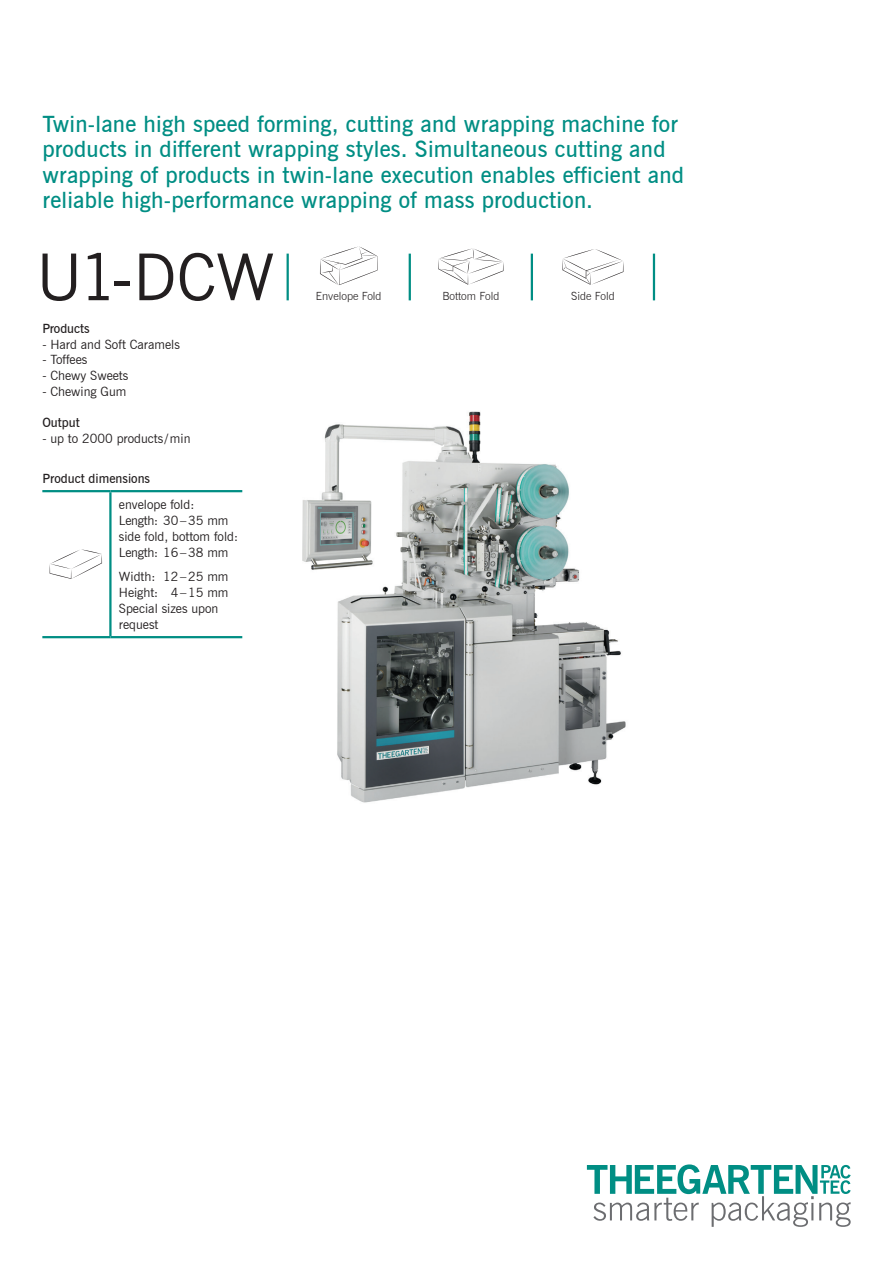
<style>
.page{position:relative;width:893px;height:1263px;background:#fff}
.page>*{position:absolute;margin:0;border:0;box-sizing:border-box;transform-origin:0 0}
.t1{font:64.5px "News Gothic BT";color:#231f20}
.t2{font:600 22.5px/25.5px "News Gothic BT";letter-spacing:.01em;color:#008e84}
.t3{font:12.75px/15.8px "News Gothic BT";color:#231f20}
.t4{font:600 12.75px "News Gothic BT";color:#231f20}
.t5{font:300 11.25px "News Gothic BT";color:#231f20}
</style>
<div class="page">
<svg style="left:587px;top:1164px;width:263px;height:63px"></svg>
<hr style="left:110px;top:490px;width:132px;height:2px;background:#008e84">
<hr style="left:109px;top:492px;width:2px;height:144px;background:#008e84">
<hr style="left:110px;top:636px;width:132px;height:2px;background:#008e84">
<hr style="left:42px;top:490px;width:68px;height:2px;background:#008e84">
<hr style="left:42px;top:636px;width:68px;height:2px;background:#008e84">
<hr style="left:286px;top:254px;width:3px;height:46px;background:#008e84">
<hr style="left:408px;top:254px;width:3px;height:46px;background:#008e84">
<hr style="left:530px;top:254px;width:3px;height:46px;background:#008e84">
<hr style="left:652px;top:254px;width:3px;height:46px;background:#008e84">
<svg style="left:438px;top:248px;width:65px;height:37px"></svg>
<svg style="left:562px;top:249px;width:61px;height:36px"></svg>
<svg style="left:50px;top:549px;width:52px;height:30px"></svg>
<svg style="left:320px;top:246px;width:57px;height:39px"></svg>
<img style="left:302px;top:411px;width:324px;height:392px">
<p class="t2" style="left:42px;top:111px;width:643px">Twin-lane high speed forming, cutting and wrapping machine for products in different wrapping styles. Simultaneous cutting and wrapping of products in twin-lane execution enables efficient and reliable high-performance wrapping of mass production.</p>
<h1 class="t1" style="left:36px;top:238px;width:240px">U1-DCW</h1>
<p class="t4" style="left:42px;top:321px;width:49px">Products</p>
<p class="t3" style="left:42px;top:336px;width:139px">- Hard and Soft Caramels</p>
<p class="t3" style="left:42px;top:352px;width:47px">- Toffees</p>
<p class="t3" style="left:42px;top:368px;width:88px">- Chewy Sweets</p>
<p class="t3" style="left:42px;top:383px;width:86px">- Chewing Gum</p>
<p class="t4" style="left:42px;top:415px;width:39px">Output</p>
<p class="t3" style="left:42px;top:431px;width:150px">- up to 2000 products / min</p>
<p class="t4" style="left:42px;top:471px;width:109px">Product dimensions</p>
<p class="t3" style="left:119px;top:497px;width:121px">envelope fold:<br>Length: 30 – 35 mm side fold, bottom fold:<br>Length: 16 – 38 mm</p>
<p class="t3" style="left:119px;top:569px;width:111px">Width: 12 – 25 mm<br>Height: 4 – 15 mm<br>Special sizes upon request</p>
<p class="t5" style="left:316px;top:290px;width:67px">Envelope Fold</p>
<p class="t5" style="left:442px;top:290px;width:58px">Bottom Fold</p>
<p class="t5" style="left:571px;top:290px;width:45px">Side Fold</p>
</div>
